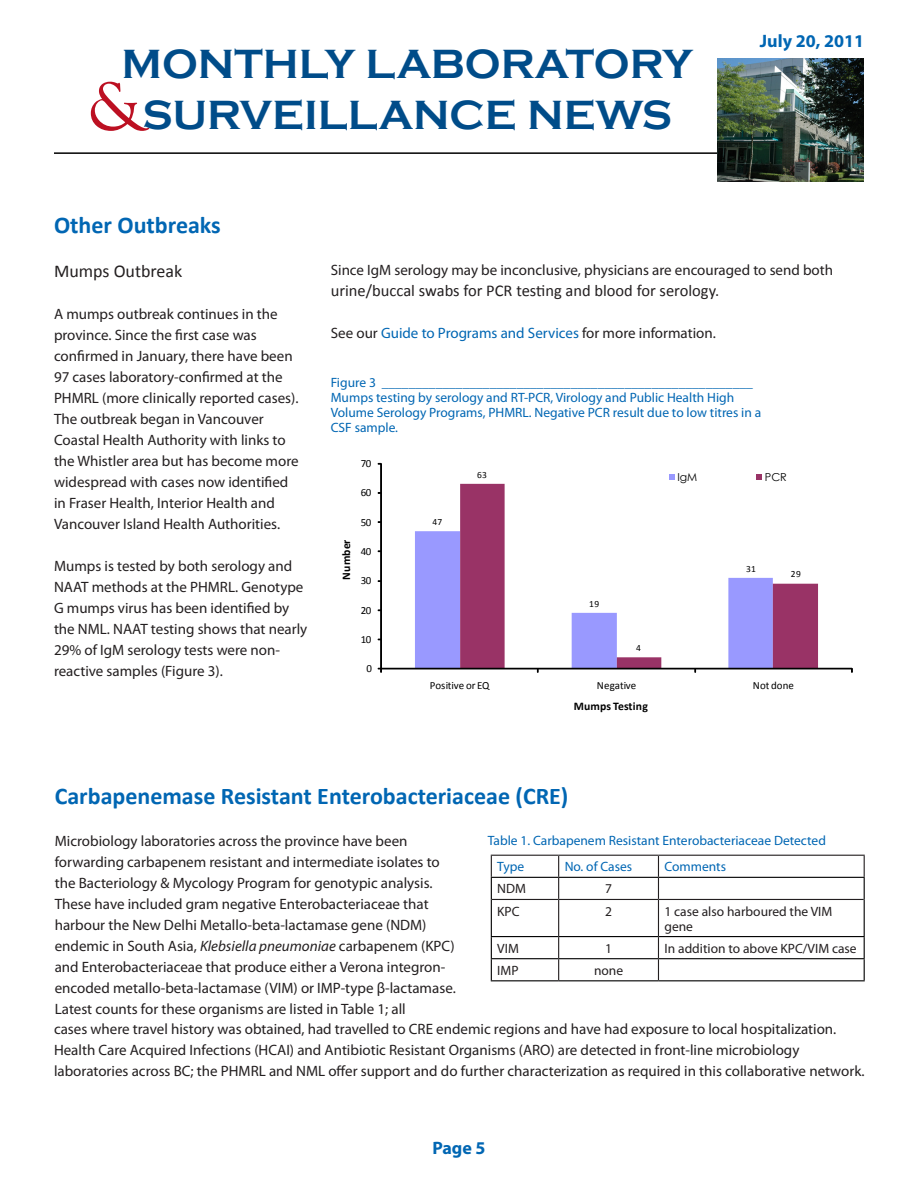
<style>
.page{position:relative;width:918px;height:1188px;background:#fff}
.page>*{position:absolute;margin:0;border:0;box-sizing:border-box;transform-origin:0 0}
.t1{font:72px "Goudy Old Style T";color:#bc1022}
.Upper_Right{font:700 42px "Copperplate Gothic";color:#004c89}
.Head_2{font:700 24px "Calibri";color:#0166b3}
.Upper_Right-2{font:700 18px "Myriad Pro";color:#0166b3}
.Head_2-2{font:18px "Calibri";color:#231f20}
.Head_2-3{font:16.5px "Calibri";color:#231f20}
.Head_2-4{font:15px/21px "Myriad Pro";color:#231f20}
.Head_2-5{font:15px "Myriad Pro";color:#0166b3}
.Head_2-6{font:13.5px/15px "Myriad Pro";color:#0166b3}
.Head_2-7{font:13.5px/15px "Myriad Pro";color:#231f20}
.Upper_Right-3{font:13.5px "Myriad Pro";color:#0166b3}
.Upper_Right-4{font:13.5px "Myriad Pro";color:#231f20}
.t2{font:700 11.7px "Calibri";letter-spacing:.005em;color:#000}
.t3{font:10.95px "Calibri";color:#000}
.t4{font:10.95px "Century Gothic";letter-spacing:-.01em;color:#000}
.t5{font:9.45px "Calibri";letter-spacing:.03em;color:#000}
.s1{color:#231f20}
.s2{font-style:italic}
</style>
<div class="page">
<hr style="left:491px;top:855px;width:68px;height:1px;background:#231f20">
<hr style="left:559px;top:855px;width:99px;height:1px;background:#231f20">
<hr style="left:658px;top:855px;width:207px;height:1px;background:#231f20">
<svg style="left:558px;top:856px;width:1px;height:43px"></svg>
<svg style="left:658px;top:856px;width:1px;height:43px"></svg>
<hr style="left:492px;top:899px;width:67px;height:1px;background:#231f20">
<hr style="left:559px;top:899px;width:99px;height:1px;background:#231f20">
<hr style="left:558px;top:900px;width:1px;height:36px;background:#231f20">
<hr style="left:658px;top:899px;width:206px;height:1px;background:#231f20">
<hr style="left:658px;top:900px;width:1px;height:36px;background:#231f20">
<svg style="left:558px;top:937px;width:1px;height:43px"></svg>
<svg style="left:658px;top:937px;width:1px;height:43px"></svg>
<hr style="left:491px;top:877px;width:68px;height:1px;background:#000">
<svg style="left:491px;top:856px;width:1px;height:43px"></svg>
<hr style="left:559px;top:877px;width:99px;height:1px;background:#000">
<hr style="left:658px;top:877px;width:207px;height:1px;background:#000">
<svg style="left:864px;top:856px;width:1px;height:43px"></svg>
<hr style="left:491px;top:899px;width:1px;height:37px;background:#000">
<hr style="left:864px;top:899px;width:1px;height:37px;background:#000">
<hr style="left:491px;top:936px;width:68px;height:1px;background:#000">
<hr style="left:559px;top:936px;width:99px;height:1px;background:#000">
<hr style="left:658px;top:936px;width:207px;height:1px;background:#000">
<hr style="left:491px;top:958px;width:68px;height:1px;background:#000">
<svg style="left:491px;top:937px;width:1px;height:43px"></svg>
<hr style="left:559px;top:958px;width:99px;height:1px;background:#000">
<hr style="left:658px;top:958px;width:207px;height:1px;background:#000">
<svg style="left:864px;top:937px;width:1px;height:43px"></svg>
<hr style="left:491px;top:980px;width:68px;height:1px;background:#000">
<hr style="left:559px;top:980px;width:99px;height:1px;background:#000">
<hr style="left:658px;top:980px;width:207px;height:1px;background:#000">
<hr style="left:54px;top:152px;width:810px;height:2px;background:#000">
<img style="left:717px;top:58px;width:147px;height:123px">
<div style="left:415px;top:531px;width:45px;height:137px;background:#99f"></div>
<svg style="left:460px;top:484px;width:358px;height:184px"></svg>
<div style="left:380px;top:463px;width:2px;height:206px;border:1px solid #000"></div>
<div style="left:381px;top:668px;width:471px;height:1px;border:1px solid #000"></div>
<svg style="left:378px;top:668px;width:4px;height:5px"></svg>
<div style="left:609px;top:464px;width:233px;height:25px;background:#fff"></div>
<svg style="left:669px;top:474px;width:5px;height:5px"></svg>
<svg style="left:756px;top:474px;width:6px;height:5px"></svg>
<p class="Upper_Right" style="left:122px;top:41px;width:573px">MONTHLY LABORATORY</p>
<p class="Upper_Right" style="left:142px;top:92px;width:531px">SURVEILLANCE NEWS</p>
<p class="t1" style="left:88px;top:67px;width:63px">&amp;</p>
<p class="Head_2" style="left:54px;top:210px;width:168px">Other Outbreaks</p>
<p class="Upper_Right-2" style="left:760px;top:29px;width:106px">July 20, 2011</p>
<p class="Head_2-2" style="left:54px;top:260px;width:130px">Mumps Outbreak</p>
<p class="Head_2-4" style="left:54px;top:303px;width:246px">A mumps outbreak continues in the province. Since the first case was confirmed in January, there have been 97 cases laboratory-confirmed at the PHMRL (more clinically reported cases).<br>The outbreak began in Vancouver Coastal Health Authority with links to the Whistler area but has become more widespread with cases now identified in Fraser Health, Interior Health and Vancouver Island Health Authorities.</p>
<p class="Head_2-4" style="left:54px;top:555px;width:255px">Mumps is tested by both serology and NAAT methods at the PHMRL. Genotype G mumps virus has been identified by the NML. NAAT testing shows that nearly 29% of IgM serology tests were non&shy;reactive samples (Figure 3).</p>
<p class="Head_2-4" style="left:331px;top:260px;width:504px">Since IgM serology may be inconclusive, physicians are encouraged to send both</p>
<p class="Head_2-3" style="left:331px;top:281px;width:390px">urine/buccal swabs for PCR testing and blood for serology.</p>
<p class="Head_2-5" style="left:331px;top:324px;width:387px"><span class="s1">See our</span> Guide to Programs and Services <span class="s1">for more information.</span></p>
<p class="Head_2-6" style="left:331px;top:375px;width:424px">Figure 3 _______________________________________________________</p>
<p class="Head_2-6" style="left:331px;top:390px;width:432px">Mumps testing by serology and RT-PCR, Virology and Public Health High<br>Volume Serology Programs, PHMRL. Negative PCR result due to low titres in a<br>CSF sample.</p>
<p class="t2" style="left:339px;top:580px;width:42px;rotate:-90deg">Number</p>
<p class="t3" style="left:361px;top:457px;width:12px">70</p>
<p class="t3" style="left:361px;top:486px;width:12px">60</p>
<p class="t3" style="left:361px;top:515px;width:12px">50</p>
<p class="t3" style="left:361px;top:545px;width:12px">40</p>
<p class="t3" style="left:361px;top:574px;width:12px">30</p>
<p class="t3" style="left:361px;top:603px;width:12px">20</p>
<p class="t3" style="left:361px;top:632px;width:12px">10</p>
<p class="t3" style="left:366px;top:662px;width:7px">0</p>
<p class="t5" style="left:432px;top:516px;width:11px">47</p>
<p class="t5" style="left:477px;top:469px;width:11px">63</p>
<p class="t5" style="left:589px;top:598px;width:11px">19</p>
<p class="t5" style="left:636px;top:642px;width:6px">4</p>
<p class="t4" style="left:678px;top:469px;width:21px">IgM</p>
<p class="t4" style="left:765px;top:469px;width:23px">PCR</p>
<p class="t5" style="left:746px;top:563px;width:11px">31</p>
<p class="t5" style="left:791px;top:568px;width:11px">29</p>
<p class="t3" style="left:430px;top:679px;width:61px">Positive or EQ</p>
<p class="t3" style="left:597px;top:679px;width:41px">Negative</p>
<p class="t3" style="left:753px;top:679px;width:43px">Not done</p>
<p class="t2" style="left:574px;top:699px;width:76px">Mumps Testing</p>
<p class="Head_2" style="left:55px;top:782px;width:515px">Carbapenemase Resistant Enterobacteriaceae (CRE)</p>
<p class="Head_2-4" style="left:55px;top:830px;width:403px">Microbiology laboratories across the province have been forwarding carbapenem resistant and intermediate isolates to the Bacteriology &amp; Mycology Program for genotypic analysis.<br>These have included gram negative Enterobacteriaceae that harbour the New Delhi Metallo-beta-lactamase gene (NDM) endemic in South Asia, <span class="s2">Klebsiella pneumoniae</span> carbapenem (KPC) and Enterobacteriaceae that produce either a Verona integron&shy;encoded metallo-beta-lactamase (VIM) or IMP-type β-lactamase.<br>Latest counts for these organisms are listed in Table 1; all</p>
<p class="Head_2-6" style="left:488px;top:832px;width:340px">Table 1. Carbapenem Resistant Enterobacteriaceae Detected</p>
<p class="Upper_Right-3" style="left:497px;top:858px;width:28px">Type</p>
<p class="Upper_Right-3" style="left:565px;top:858px;width:69px">No. of Cases</p>
<p class="Upper_Right-3" style="left:664px;top:858px;width:63px">Comments</p>
<p class="Upper_Right-4" style="left:497px;top:881px;width:30px">NDM</p>
<p class="Upper_Right-4" style="left:605px;top:881px;width:8px">7</p>
<p class="Upper_Right-4" style="left:497px;top:903px;width:24px">KPC</p>
<p class="Upper_Right-4" style="left:605px;top:903px;width:8px">2</p>
<p class="Head_2-7" style="left:664px;top:903px;width:169px">1 case also harboured the VIM gene</p>
<p class="Upper_Right-4" style="left:497px;top:940px;width:23px">VIM</p>
<p class="Upper_Right-4" style="left:605px;top:940px;width:8px">1</p>
<p class="Head_2-7" style="left:664px;top:940px;width:194px">In addition to above KPC/VIM case</p>
<p class="Upper_Right-4" style="left:497px;top:962px;width:23px">IMP</p>
<p class="Upper_Right-4" style="left:594px;top:962px;width:31px">none</p>
<p class="Head_2-4" style="left:54px;top:1018px;width:812px">cases where travel history was obtained, had travelled to CRE endemic regions and have had exposure to local hospitalization.<br>Health Care Acquired Infections (HCAI) and Antibiotic Resistant Organisms (ARO) are detected in front-line microbiology laboratories across BC; the PHMRL and NML offer support and do further characterization as required in this collaborative network.</p>
<p class="Upper_Right-2" style="left:432px;top:1136px;width:55px">Page 5</p>
</div>
